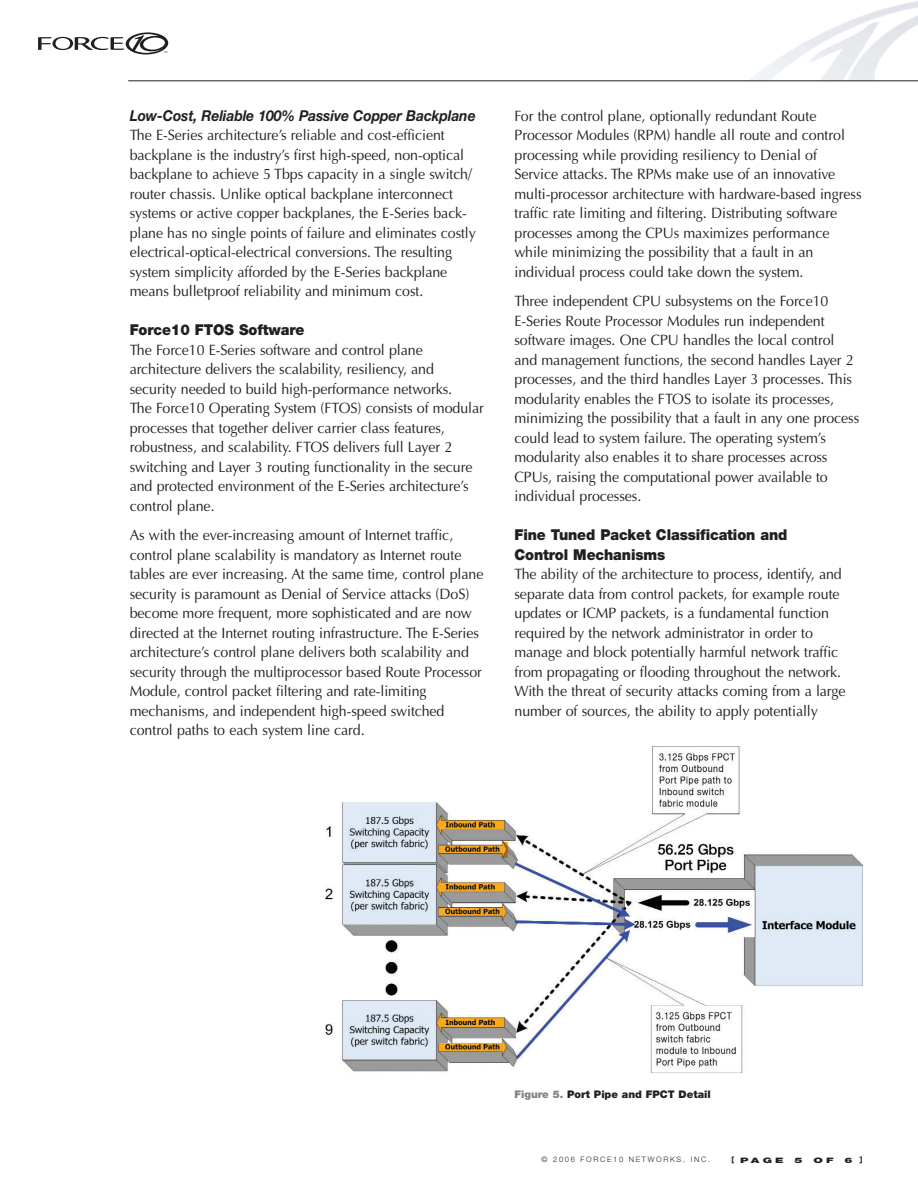
<style>
.page{position:relative;width:918px;height:1188px;background:#fff}
.page>*{position:absolute;margin:0;border:0;box-sizing:border-box;transform-origin:0 0}
.t1{font:15px/19.5px "Optima";letter-spacing:-.005em;color:#231f20;scale:.95 1}
.t2{font:900 15px/19.5px "Helvetica Neue";letter-spacing:-.005em;color:#231f20;scale:.95 1}
.t3{font:italic 700 15px "Helvetica Neue";letter-spacing:-.005em;color:#231f20;scale:.93 1}
.t4{font:900 10.5px "Helvetica Neue";color:#231f20}
.t5{font:300 7.5px "Helvetica Neue";letter-spacing:.22em;color:#231f20}
.t6{font:900 7.5px "Helvetica Neue";color:#231f20;scale:1.6 1}
.s1{color:#808285}
.s2{font-weight:800}
</style>
<div class="page">
<img style="left:750px;top:1px;width:168px;height:79px">
<svg style="left:38px;top:32px;width:130px;height:23px"></svg>
<hr style="left:128px;top:80px;width:790px;height:1px;background:#231f20">
<img style="left:326px;top:746px;width:536px;height:326px">
<p class="t3" style="left:130px;top:110px;width:374px">Low-Cost, Reliable 100% Passive Copper Backplane</p>
<p class="t1" style="left:130px;top:127px;width:366px">The E-Series architecture’s reliable and cost-efficient backplane is the industry’s first high-speed, non-optical backplane to achieve 5 Tbps capacity in a single switch/ router chassis. Unlike optical backplane interconnect systems or active copper backplanes, the E-Series back&shy;plane has no single points of failure and eliminates costly electrical-optical-electrical conversions. The resulting system simplicity afforded by the E-Series backplane means bulletproof reliability and minimum cost.</p>
<p class="t2" style="left:130px;top:321px;width:185px">Force10 FTOS Software</p>
<p class="t1" style="left:130px;top:341px;width:374px">The Force10 E-Series software and control plane architecture delivers the scalability, resiliency, and security needed to build high-performance networks.<br>The Force10 Operating System (FTOS) consists of modular processes that together deliver carrier class features, robustness, and scalability. FTOS delivers full Layer 2 switching and Layer 3 routing functionality in the secure and protected environment of the E-Series architecture’s control plane.</p>
<p class="t1" style="left:130px;top:527px;width:374px">As with the ever-increasing amount of Internet traffic, control plane scalability is mandatory as Internet route tables are ever increasing. At the same time, control plane security is paramount as Denial of Service attacks (DoS) become more frequent, more sophisticated and are now directed at the Internet routing infrastructure. The E-Series architecture’s control plane delivers both scalability and security through the multiprocessor based Route Processor Module, control packet filtering and rate-limiting mechanisms, and independent high-speed switched control paths to each system line card.</p>
<p class="t1" style="left:514px;top:107px;width:367px">For the control plane, optionally redundant Route Processor Modules (RPM) handle all route and control processing while providing resiliency to Denial of Service attacks. The RPMs make use of an innovative multi-processor architecture with hardware-based ingress traffic rate limiting and filtering. Distributing software processes among the CPUs maximizes performance while minimizing the possibility that a fault in an individual process could take down the system.</p>
<p class="t1" style="left:514px;top:293px;width:364px">Three independent CPU subsystems on the Force10<br>E-Series Route Processor Modules run independent software images. One CPU handles the local control and management functions, the second handles Layer 2 processes, and the third handles Layer 3 processes. This modularity enables the FTOS to isolate its processes, minimizing the possibility that a fault in any one process could lead to system failure. The operating system’s modularity also enables it to share processes across CPUs, raising the computational power available to individual processes.</p>
<p class="t2" style="left:514px;top:526px;width:289px">Fine Tuned Packet Classification and<br>Control Mechanisms</p>
<p class="t1" style="left:514px;top:566px;width:350px">The ability of the architecture to process, identify, and separate data from control packets, for example route updates or ICMP packets, is a fundamental function required by the network administrator in order to manage and block potentially harmful network traffic from propagating or flooding throughout the network.<br>With the threat of security attacks coming from a large number of sources, the ability to apply potentially</p>
<p class="t4" style="left:514px;top:1090px;width:198px"><span class="s1">Figure 5.</span> Port Pipe and FPCT Detail</p>
<p class="t5" style="left:542px;top:1157px;width:170px">© 2006 FORCE10 NETWORKS, INC.</p>
<p class="t6" style="left:732px;top:1157px;width:34px"><span class="s2">[</span> PAGE</p>
<p class="t6" style="left:795px;top:1157px;width:7px">5</p>
<p class="t6" style="left:813px;top:1157px;width:14px">O F</p>
<p class="t6" style="left:845px;top:1157px;width:13px">6 <span class="s2">]</span></p>
</div>
